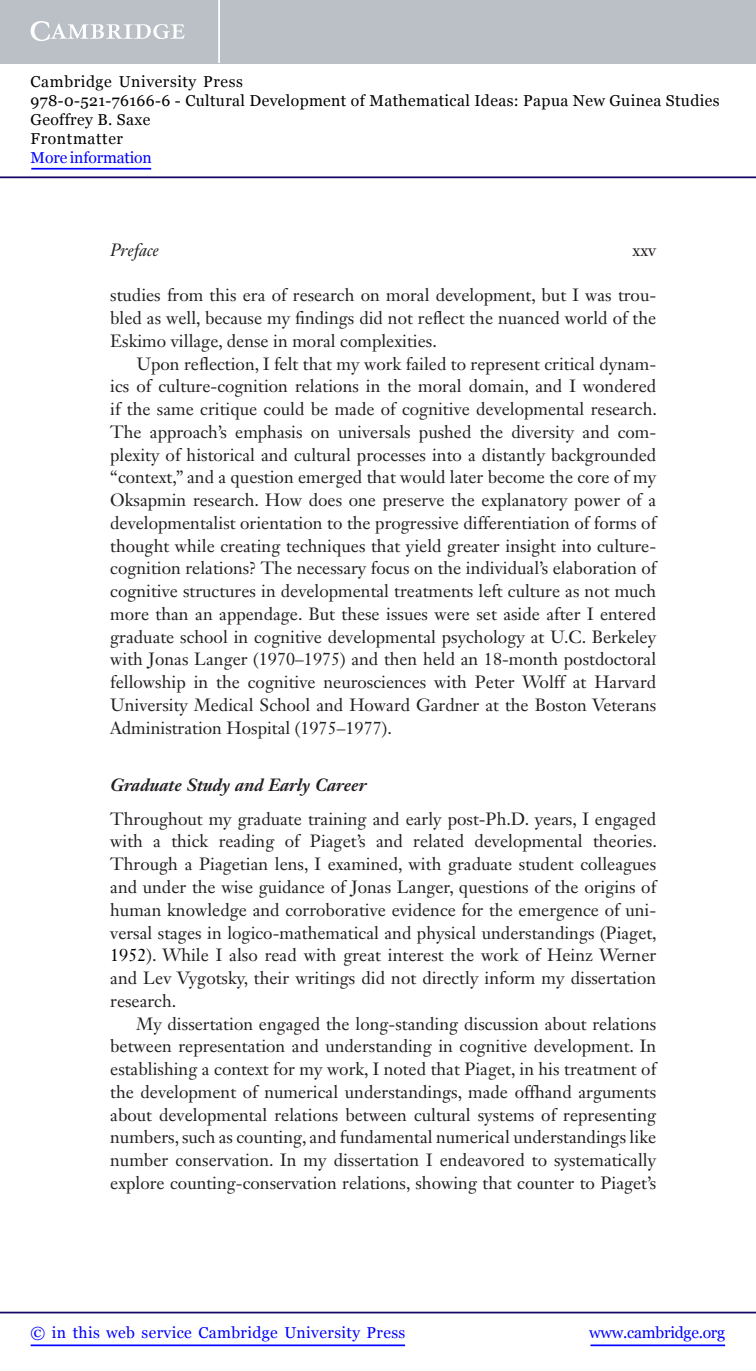
<style>
.page{position:relative;width:756px;height:1371px;background:#fff}
.page>*{position:absolute;margin:0;border:0;box-sizing:border-box;transform-origin:0 0}
.t1{font:17.5px/34.1px "Janson Text LT Std";color:#231f20}
.t2{font:italic 17.5px "Janson Text LT Std";color:#231f20}
.t3{font:15.75px/18.9px "Georgia";letter-spacing:.025em;color:#000}
.t4{font:15.75px "Georgia";letter-spacing:.025em;color:#00f}
.t5{font:15.75px "Georgia";letter-spacing:-.015em;color:#00f}
.t6{font:15.75px "Georgia";letter-spacing:-.01em;color:#00f}
.s1{font-weight:700;font-style:italic}
.s2{color:#000}
</style>
<div class="page">
<hr style="left:591px;top:1344px;width:134px;height:1px;background:#00f">
<hr style="left:0;top:1311px;width:756px;height:2px;background:#150666">
<hr style="left:31px;top:1344px;width:374px;height:1px;background:#00f">
<div style="left:0;top:0;width:756px;height:63px;background:#bac0c6"></div>
<svg style="left:31px;top:21px;width:154px;height:20px"></svg>
<hr style="left:218px;top:0;width:2px;height:63px;background:#fff">
<hr style="left:0;top:176px;width:756px;height:2px;background:#150666">
<hr style="left:31px;top:168px;width:120px;height:1px;background:#00f">
<p class="t3" style="left:31px;top:72px;width:690px">Cambridge University Press<br>978-0-521-76166-6 - Cultural Development of Mathematical Ideas: Papua New Guinea Studies Geoffrey B. Saxe<br>Frontmatter</p>
<p class="t6" style="left:31px;top:148px;width:123px">More information</p>
<p class="t2" style="left:110px;top:239px;width:50px">Preface</p>
<p class="t1" style="left:633px;top:232px;width:26px">xxv</p>
<p class="t1" style="left:110px;top:278px;width:548px">studies from this era of research on moral development, but I was trou-</p>
<p class="t1" style="left:110px;top:301px;width:547px">bled as well, because my findings did not reflect the nuanced world of the</p>
<p class="t1" style="left:110px;top:323px;width:328px">Eskimo village, dense in moral complexities.</p>
<p class="t1" style="left:136px;top:346px;width:521px">Upon reflection, I felt that my work failed to represent critical dynam-</p>
<p class="t1" style="left:110px;top:369px;width:547px">ics of culture-cognition relations in the moral domain, and I wondered</p>
<p class="t1" style="left:110px;top:392px;width:548px">if the same critique could be made of cognitive developmental research.</p>
<p class="t1" style="left:110px;top:414px;width:548px">The approach’s emphasis on universals pushed the diversity and com-</p>
<p class="t1" style="left:110px;top:437px;width:548px">plexity of historical and cultural processes into a distantly backgrounded</p>
<p class="t1" style="left:110px;top:460px;width:548px">“context,” and a question emerged that would later become the core of my</p>
<p class="t1" style="left:110px;top:483px;width:547px">Oksapmin research. How does one preserve the explanatory power of a</p>
<p class="t1" style="left:110px;top:505px;width:547px">developmentalist orientation to the progressive differentiation of forms of</p>
<p class="t1" style="left:110px;top:528px;width:547px">thought while creating techniques that yield greater insight into culture-</p>
<p class="t1" style="left:110px;top:551px;width:548px">cognition relations? The necessary focus on the individual’s elaboration of</p>
<p class="t1" style="left:110px;top:574px;width:547px">cognitive structures in developmental treatments left culture as not much</p>
<p class="t1" style="left:110px;top:596px;width:547px">more than an appendage. But these issues were set aside after I entered</p>
<p class="t1" style="left:110px;top:619px;width:548px">graduate school in cognitive developmental psychology at U.C. Berkeley</p>
<p class="t1" style="left:110px;top:642px;width:547px">with Jonas Langer (1970–1975) and then held an 18-month postdoctoral</p>
<p class="t1" style="left:110px;top:665px;width:548px">fellowship in the cognitive neurosciences with Peter Wolff at Harvard</p>
<p class="t1" style="left:110px;top:687px;width:547px">University Medical School and Howard Gardner at the Boston Veterans</p>
<p class="t1" style="left:110px;top:710px;width:283px">Administration Hospital (1975–1977).</p>
<p class="t1" style="left:110px;top:767px;width:547px"><span class="s1">Graduate Study and Early Career<br></span>Throughout my graduate training and early post-Ph.D. years, I engaged</p>
<p class="t1" style="left:110px;top:824px;width:548px">with a thick reading of Piaget’s and related developmental theories.</p>
<p class="t1" style="left:110px;top:846px;width:547px">Through a Piagetian lens, I examined, with graduate student colleagues</p>
<p class="t1" style="left:110px;top:869px;width:547px">and under the wise guidance of Jonas Langer, questions of the origins of</p>
<p class="t1" style="left:110px;top:892px;width:548px">human knowledge and corroborative evidence for the emergence of uni-</p>
<p class="t1" style="left:110px;top:915px;width:548px">versal stages in logico-mathematical and physical understandings (Piaget,</p>
<p class="t1" style="left:110px;top:937px;width:548px"><span class="s2">1952</span>). While I also read with great interest the work of Heinz Werner</p>
<p class="t1" style="left:110px;top:960px;width:548px">and Lev Vygotsky, their writings did not directly inform my dissertation</p>
<p class="t1" style="left:110px;top:983px;width:68px">research.</p>
<p class="t1" style="left:136px;top:1006px;width:521px">My dissertation engaged the long-standing discussion about relations</p>
<p class="t1" style="left:110px;top:1028px;width:547px">between representation and understanding in cognitive development. In</p>
<p class="t1" style="left:110px;top:1051px;width:547px">establishing a context for my work, I noted that Piaget, in his treatment of</p>
<p class="t1" style="left:110px;top:1074px;width:547px">the development of numerical understandings, made offhand arguments</p>
<p class="t1" style="left:110px;top:1097px;width:548px">about developmental relations between cultural systems of representing</p>
<p class="t1" style="left:110px;top:1119px;width:547px">numbers, such as counting, and fundamental numerical understandings like</p>
<p class="t1" style="left:110px;top:1142px;width:548px">number conservation. In my dissertation I endeavored to systematically</p>
<p class="t1" style="left:110px;top:1165px;width:547px">explore counting-conservation relations, showing that counter to Piaget’s</p>
<p class="t4" style="left:31px;top:1323px;width:376px">© in this web service Cambridge University Press</p>
<p class="t5" style="left:589px;top:1323px;width:137px">www.cambridge.org</p>
</div>
